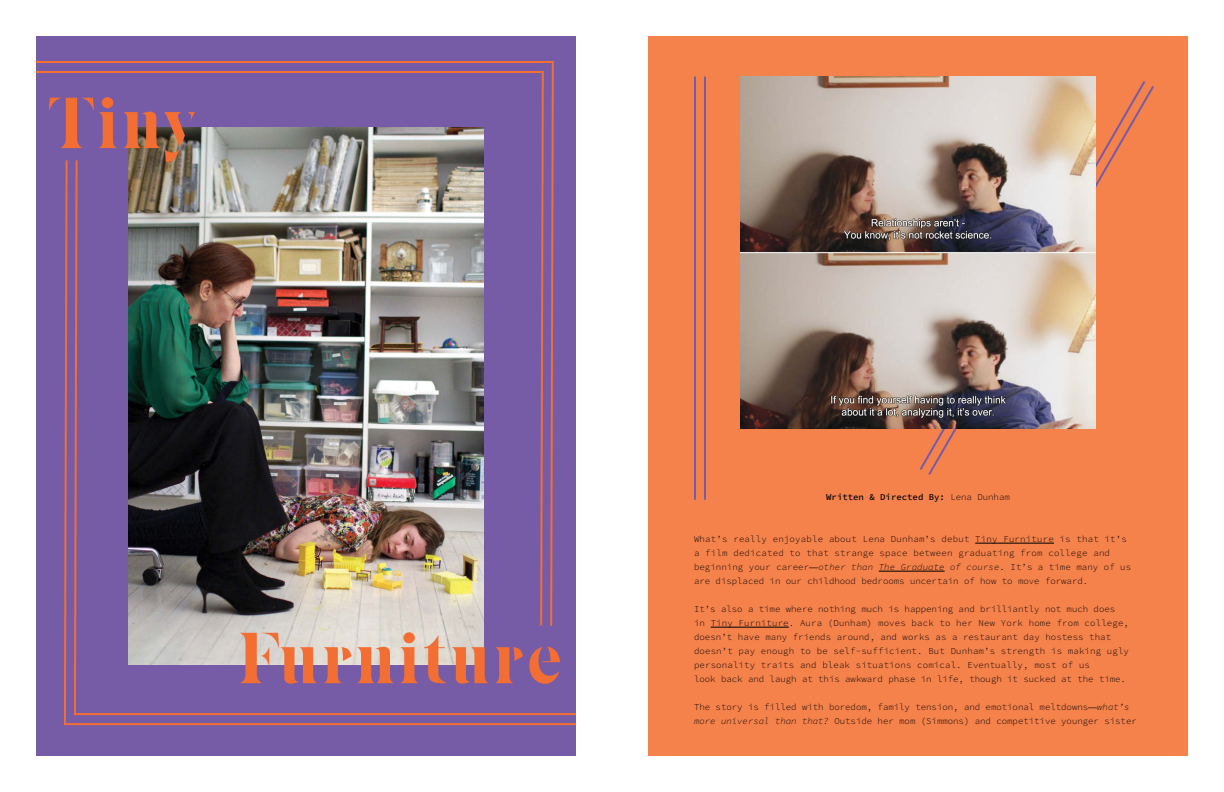
<style>
.page{position:relative;width:1224px;height:792px;background:#fff}
.page>*{position:absolute;margin:0;border:0;box-sizing:border-box;transform-origin:0 0}
.t1{font:72px "Eksell Display Stencil";letter-spacing:.075em;color:#f36e33}
.t2{font:300 9px/14px "Source Code Pro";letter-spacing:.01em;color:#000}
.t3{font:500 9px "Source Code Pro";color:#000}
.s1{font-weight:300}
.s2{font-family:"Avenir"}
.s3{font-style:italic}
</style>
<div class="page">
<div style="left:36px;top:36px;width:540px;height:720px;background:#765ba7"></div>
<div style="left:648px;top:36px;width:540px;height:720px;background:#f5814b"></div>
<svg style="left:926px;top:84px;width:228px;height:391px"></svg>
<hr style="left:975px;top:543px;width:79px;height:1px;background:#000">
<hr style="left:879px;top:571px;width:66px;height:1px;background:#000">
<hr style="left:711px;top:627px;width:78px;height:1px;background:#000">
<img style="left:740px;top:76px;width:355px;height:352px">
<svg style="left:64px;top:628px;width:512px;height:98px"></svg>
<img style="left:36px;top:61px;width:518px;height:567px">
<hr style="left:694px;top:76px;width:2px;height:424px;background:#765ba7">
<hr style="left:704px;top:76px;width:2px;height:424px;background:#765ba7">
<h1 class="t1" style="left:48px;top:83px;width:149px">Tiny</h1>
<h1 class="t1" style="left:239px;top:618px;width:324px">Furniture</h1>
<p class="t3" style="left:826px;top:491px;width:185px">Written &amp; Directed By: <span class="s1">Lena Dunham</span></p>
<p class="t2" style="left:694px;top:532px;width:439px">What’s really enjoyable about Lena Dunham’s debut Tiny Furniture is that it’s a film dedicated to that strange space between graduating from college and beginning your career<span class="s2">—</span><span class="s3">other than The Graduate of course</span>. It’s a time many of us are displaced in our childhood bedrooms uncertain of how to move forward.</p>
<p class="t2" style="left:694px;top:602px;width:437px">It’s also a time where nothing much is happening and brilliantly not much does<br>in Tiny Furniture. Aura (Dunham) moves back to her New York home from college, doesn’t have many friends around, and works as a restaurant day hostess that doesn’t pay enough to be self-sufficient. But Dunham’s strength is making ugly personality traits and bleak situations comical. Eventually, most of us<br>look back and laugh at this awkward phase in life, though it sucked at the time.</p>
<p class="t2" style="left:694px;top:700px;width:444px">The story is filled with boredom, family tension, and emotional meltdowns<span class="s2">—</span><span class="s3">what’s more universal than that?</span> Outside her mom (Simmons) and competitive younger sister</p>
</div>
